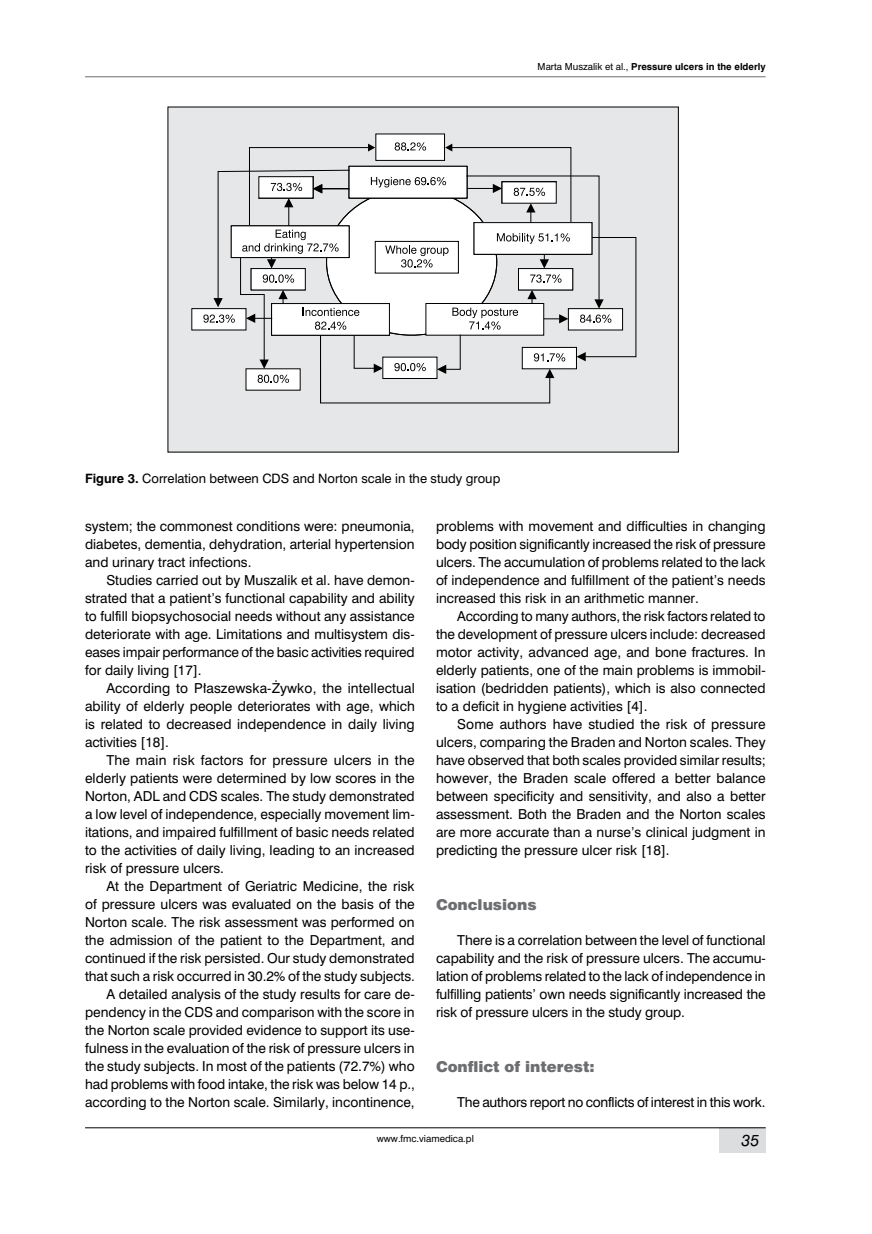
<style>
.page{position:relative;width:872px;height:1234px;background:#fff}
.page>*{position:absolute;margin:0;border:0;box-sizing:border-box;transform-origin:0 0}
.t1{font:15px "Swis 721 Blk EU";color:#6d6e71}
.t2{font:italic 15px "Swis 721 PL";color:#000}
.t3{font:12.75px/18px "Swis 721 PL";color:#000;text-align:justify}
.t4{font:12px "Swis 721 PL";color:#000}
.t5{font:700 9px "Swis 721 PL";color:#000}
.t6{font:9px "Swis 721 PL";color:#000}
.s1{font-weight:400}
.s2{font-weight:700}
</style>
<div class="page">
<hr style="left:85px;top:76px;width:680px;height:1px;background:#6d6e71">
<div style="left:719px;top:1127px;width:46px;height:25px;background:#dcddde"></div>
<hr style="left:85px;top:1127px;width:680px;height:1px;background:#000">
<div style="left:168px;top:107px;width:510px;height:345px;background:#e6e7e8"></div>
<div style="left:192px;top:308px;width:54px;height:22px;background:#fff"></div>
<div style="left:376px;top:134px;width:68px;height:26px;background:#fff"></div>
<svg style="left:203px;top:142px;width:433px;height:261px"></svg>
<p class="t5" style="left:537px;top:61px;width:229px"><span class="s1">Marta Muszalik et al.,</span> Pressure ulcers in the elderly</p>
<p class="t4" style="left:85px;top:470px;width:417px"><span class="s2">Figure 3.</span> Correlation between CDS and Norton scale in the study group</p>
<p class="t3" style="left:85px;top:517px;width:331px">system; the commonest conditions were: pneumonia, diabetes, dementia, dehydration, arterial hypertension and urinary tract infections.</p>
<p class="t3" style="left:85px;top:571px;width:331px;text-indent:21px">Studies carried out by Muszalik et al. have demon&shy;strated that a patient’s functional capability and ability to fulfill biopsychosocial needs without any assistance deteriorate with age. Limitations and multisystem dis&shy;eases impair performance of the basic activities required for daily living [17].</p>
<p class="t3" style="left:85px;top:679px;width:331px;text-indent:21px">According to Płaszewska-Żywko, the intellectual ability of elderly people deteriorates with age, which is related to decreased independence in daily living activities [18].</p>
<p class="t3" style="left:85px;top:751px;width:331px;text-indent:21px">The main risk factors for pressure ulcers in the elderly patients were determined by low scores in the Norton, ADL and CDS scales. The study demonstrated a low level of independence, especially movement lim&shy;itations, and impaired fulfillment of basic needs related to the activities of daily living, leading to an increased risk of pressure ulcers.</p>
<p class="t3" style="left:85px;top:877px;width:331px;text-align:right">At the Department of Geriatric Medicine, the risk<br>of pressure ulcers was evaluated on the basis of the Norton scale. The risk assessment was performed on the admission of the patient to the Department, and continued if the risk persisted. Our study demonstrated that such a risk occurred in 30.2% of the study subjects.<br>A detailed analysis of the study results for care de&shy;pendency in the CDS and comparison with the score in the Norton scale provided evidence to support its use&shy;fulness in the evaluation of the risk of pressure ulcers in the study subjects. In most of the patients (72.7%) who had problems with food intake, the risk was below 14 p., according to the Norton scale. Similarly, incontinence,</p>
<p class="t3" style="left:436px;top:517px;width:331px">problems with movement and difficulties in changing body position significantly increased the risk of pressure ulcers. The accumulation of problems related to the lack of independence and fulfillment of the patient’s needs increased this risk in an arithmetic manner.</p>
<p class="t3" style="left:436px;top:607px;width:331px;text-indent:21px">According to many authors, the risk factors related to the development of pressure ulcers include: decreased motor activity, advanced age, and bone fractures. In elderly patients, one of the main problems is immobil&shy;isation (bedridden patients), which is also connected to a deficit in hygiene activities [4].</p>
<p class="t3" style="left:436px;top:715px;width:331px;text-indent:21px">Some authors have studied the risk of pressure ulcers, comparing the Braden and Norton scales. They have observed that both scales provided similar results; however, the Braden scale offered a better balance between specificity and sensitivity, and also a better assessment. Both the Braden and the Norton scales are more accurate than a nurse’s clinical judgment in predicting the pressure ulcer risk [18].</p>
<p class="t1" style="left:436px;top:894px;width:102px">Conclusions</p>
<p class="t3" style="left:436px;top:931px;width:331px;text-indent:21px">There is a correlation between the level of functional capability and the risk of pressure ulcers. The accumu&shy;lation of problems related to the lack of independence in fulfilling patients’ own needs significantly increased the risk of pressure ulcers in the study group.</p>
<p class="t1" style="left:436px;top:1056px;width:160px">Conflict of interest:</p>
<p class="t3" style="left:457px;top:1093px;width:310px">The authors report no conflicts of interest in this work.</p>
<p class="t6" style="left:377px;top:1132px;width:99px">www.fmc.viamedica.pl</p>
<p class="t2" style="left:741px;top:1130px;width:19px">35</p>
</div>
